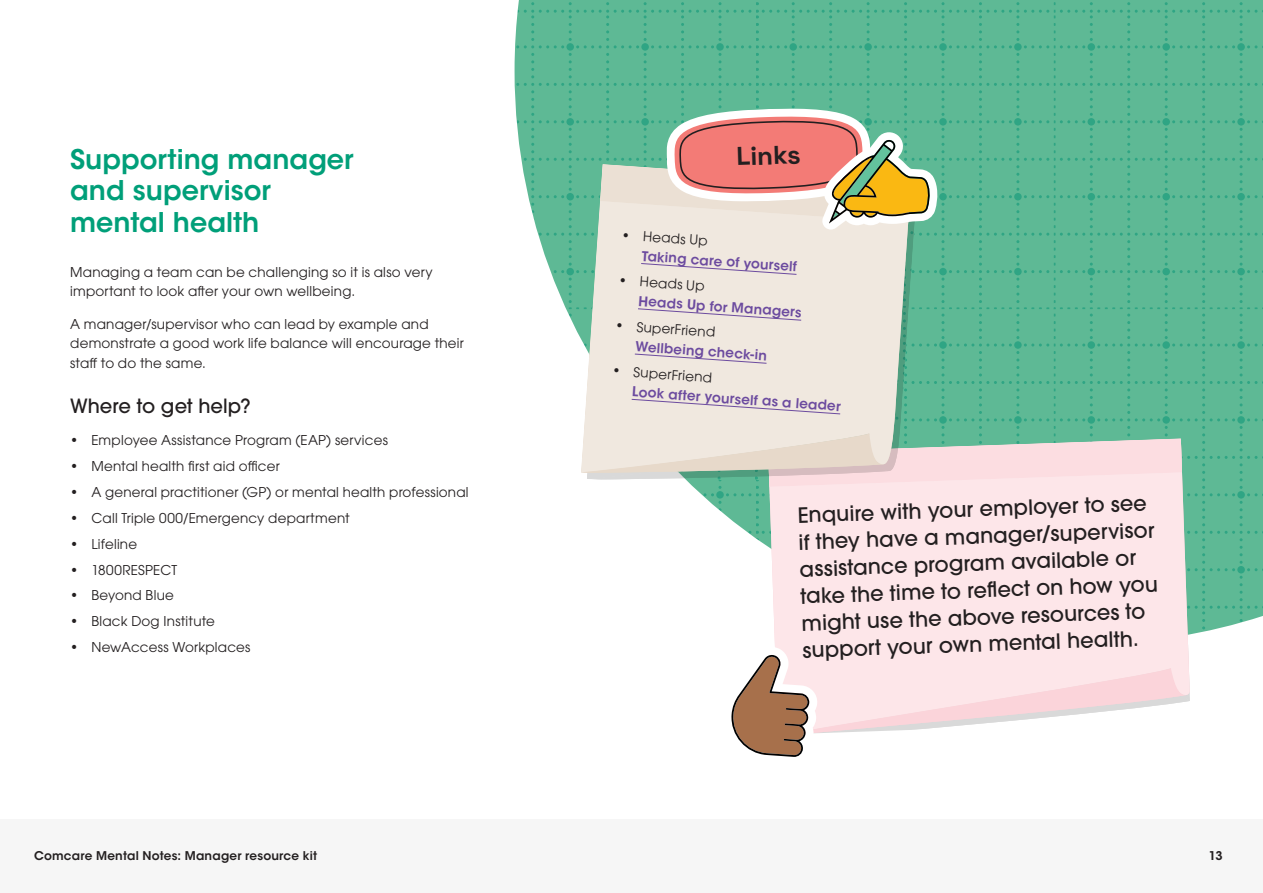
<style>
.page{position:relative;width:1263px;height:893px;background:#fff}
.page>*{position:absolute;margin:0;border:0;box-sizing:border-box;transform-origin:0 0}
.Heading_1{font:600 27px/31.5px "ITC Avant Garde Std";color:#009f79}
.t1{font:700 25.65px "Space Grotesk";color:#231f20}
.Pull-out{font:500 21px/27px "ITC Avant Garde Pro";color:#231f20}
.Heading_2{font:500 19.5px "ITC Avant Garde Pro";color:#231f20}
.Body{font:13.5px/19.5px "ITC Avant Garde Pro";letter-spacing:.015em;color:#231f20}
.t2{font:600 13.5px/19.5px "ITC Avant Garde Std";color:#6c4b9f}
.t3{font:600 12px "ITC Avant Garde Std";letter-spacing:.015em;color:#231f20}
.s1{font-family:"ITC Avant Garde Pro";font-weight:400;color:#231f20}
</style>
<div class="page">
<div style="left:0;top:819px;width:1263px;height:74px;background:#f6f6f6"></div>
<svg style="left:514px;top:0;width:749px;height:634px;fill:#5eb995"></svg>
<div style="left:768px;top:492px;width:423px;height:155px;background:#fde6e9"></div>
<svg style="left:581px;top:164px;width:330px;height:269px;background:#e3e3d8"></svg>
<svg style="left:581px;top:433px;width:610px;height:59px;background:#dedad3"></svg>
<svg style="left:731px;top:647px;width:459px;height:110px"></svg>
<svg style="left:640px;top:263px;width:157px;height:12px;background:#e4dad9"></svg>
<svg style="left:637px;top:308px;width:165px;height:13px;background:#e5dbda"></svg>
<svg style="left:634px;top:353px;width:133px;height:11px"></svg>
<svg style="left:631px;top:398px;width:210px;height:17px;background:#e8dedb"></svg>
<svg style="left:600px;top:107px;width:338px;height:123px;background:#c7b59d"></svg>
<h1 class="Heading_1" style="left:70px;top:143px;width:285px">Supporting manager and supervisor mental health</h1>
<p class="Body" style="left:70px;top:262px;width:364px">Managing a team can be challenging so it is also very important to look after your own wellbeing.</p>
<p class="Body" style="left:70px;top:314px;width:395px">A manager/supervisor who can lead by example and demonstrate a good work life balance will encourage their staff to do the same.</p>
<h2 class="Heading_2" style="left:70px;top:393px;width:182px">Where to get help?</h2>
<p class="Body" style="left:70px;top:430px;width:319px">• Employee Assistance Program (EAP) services</p>
<p class="Body" style="left:70px;top:456px;width:211px">• Mental health first aid officer</p>
<p class="Body" style="left:70px;top:482px;width:400px">• A general practitioner (GP) or mental health professional</p>
<p class="Body" style="left:70px;top:508px;width:281px">• Call Triple 000/Emergency department</p>
<p class="Body" style="left:70px;top:534px;width:69px">• Lifeline</p>
<p class="Body" style="left:70px;top:560px;width:108px">• 1800RESPECT</p>
<p class="Body" style="left:70px;top:585px;width:105px">• Beyond Blue</p>
<p class="Body" style="left:70px;top:611px;width:146px">• Black Dog Institute</p>
<p class="Body" style="left:70px;top:637px;width:182px">• NewAccess Workplaces</p>
<p class="t1" style="left:736px;top:138px;width:66px;rotate:-2deg">Links</p>
<p class="t2" style="left:644px;top:226px;width:157px;text-indent:-21px;rotate:4deg"><span class="s1">• Heads Up<br></span>Taking care of yourself</p>
<p class="t2" style="left:641px;top:272px;width:165px;text-indent:-21px;rotate:4deg"><span class="s1">• Heads Up<br></span>Heads Up for Managers</p>
<p class="t2" style="left:637px;top:317px;width:133px;text-indent:-21px;rotate:4deg"><span class="s1">• SuperFriend<br></span>Wellbeing check-in</p>
<p class="t2" style="left:634px;top:362px;width:210px;text-indent:-21px;rotate:4deg"><span class="s1">• SuperFriend<br></span>Look after yourself as a leader</p>
<p class="Pull-out" style="left:797px;top:501px;width:359px;rotate:-2deg">Enquire with your employer to see if they have a manager/supervisor assistance program available or take the time to refl ect on how you might use the above resources to support your own mental health.</p>
<p class="t3" style="left:34px;top:848px;width:285px">Comcare Mental Notes: Manager resource kit</p>
<p class="t3" style="left:1209px;top:848px;width:15px">13</p>
</div>
